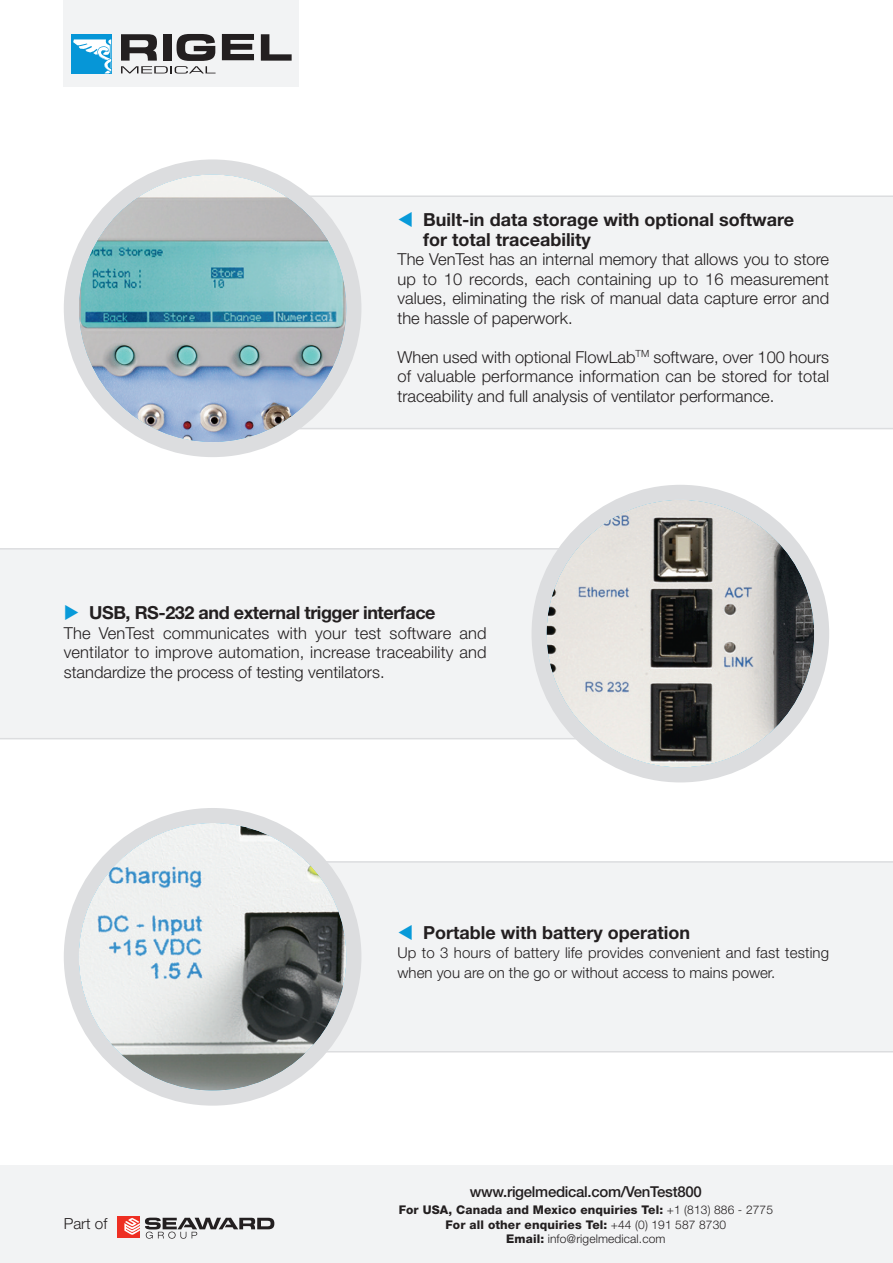
<style>
.page{position:relative;width:893px;height:1263px;background:#fff}
.page>*{position:absolute;margin:0;border:0;box-sizing:border-box;transform-origin:0 0}
.t1{font:700 18px/19.5px "Helvetica Neue";color:#231f20}
.t2{font:700 18px "Helvetica Neue";letter-spacing:-.025em;color:#231f20}
.t3{font:300 16.5px/19.5px "Helvetica Neue";color:#231f20;text-align:justify}
.t4{font:300 15.3px "Helvetica Neue";color:#231f20}
.t5{font:300 15px/19.5px "Helvetica Neue";letter-spacing:.01em;color:#231f20}
.t6{font:500 15px "Helvetica Neue";letter-spacing:-.02em;color:#231f20}
.t7{font:800 12px/14.4px "Helvetica Neue";letter-spacing:.01em;color:#231f20;text-align:center}
.s1{color:#089ad9}
.s2{font-weight:300}
</style>
<div class="page">
<div style="left:64px;top:0;width:235px;height:87px;background:#f2f3f4"></div>
<div style="left:71px;top:34px;width:40px;height:39px;background:#0696d7"></div>
<svg style="left:73px;top:39px;width:39px;height:35px"></svg>
<svg style="left:261px;top:34px;width:31px;height:27px"></svg>
<svg style="left:222px;top:34px;width:32px;height:26px"></svg>
<svg style="left:121px;top:34px;width:95px;height:40px"></svg>
<div style="left:0;top:548px;width:531px;height:191px;background:#f2f3f4"></div>
<svg style="left:531px;top:485px;width:298px;height:297px"></svg>
<div style="left:361px;top:195px;width:532px;height:234px;background:#f2f3f4"></div>
<svg style="left:64px;top:159px;width:297px;height:298px"></svg>
<div style="left:361px;top:861px;width:532px;height:191px;background:#f2f3f4"></div>
<svg style="left:64px;top:808px;width:297px;height:298px"></svg>
<div style="left:0;top:1165px;width:893px;height:98px;background:#f2f3f4"></div>
<div style="left:117px;top:1216px;width:23px;height:22px;background:#ee2e22"></div>
<svg style="left:124px;top:1217px;width:150px;height:21px"></svg>
<p class="t1" style="left:423px;top:212px;width:373px;text-indent:-26px"><span class="s1">▼</span> Built-in data storage with optional software for total traceability</p>
<p class="t3" style="left:397px;top:251px;width:433px">The VenTest has an internal memory that allows you to store up to 10 records, each containing up to 16 measurement values, eliminating the risk of manual data capture error and the hassle of paperwork.</p>
<p class="t3" style="left:397px;top:349px;width:433px">When used with optional FlowLab<sup>TM</sup> software, over 100 hours of valuable performance information can be stored for total traceability and full analysis of ventilator performance.</p>
<p class="t2" style="left:64px;top:606px;width:373px"><span class="s1">◆</span> USB, RS-232 and external trigger interface</p>
<p class="t3" style="left:64px;top:625px;width:424px">The VenTest communicates with your test software and ventilator to improve automation, increase traceability and standardize the process of testing ventilators.</p>
<p class="t4" style="left:64px;top:1218px;width:45px">Part of</p>
<p class="t1" style="left:397px;top:924px;width:294px"><span class="s1">▼</span> Portable with battery operation</p>
<p class="t5" style="left:397px;top:944px;width:433px">Up to 3 hours of battery life provides convenient and fast testing when you are on the go or without access to mains power.</p>
<p class="t6" style="left:470px;top:1186px;width:233px">www.rigelmedical.com/VenTest800</p>
<p class="t7" style="left:399px;top:1204px;width:376px">For USA, Canada and Mexico enquiries Tel: <span class="s2">+1 (813) 886 - 2775<br></span>For all other enquiries Tel: <span class="s2">+44 (0) 191 587 8730<br></span>Email: <span class="s2">info@rigelmedical.com</span></p>
</div>
